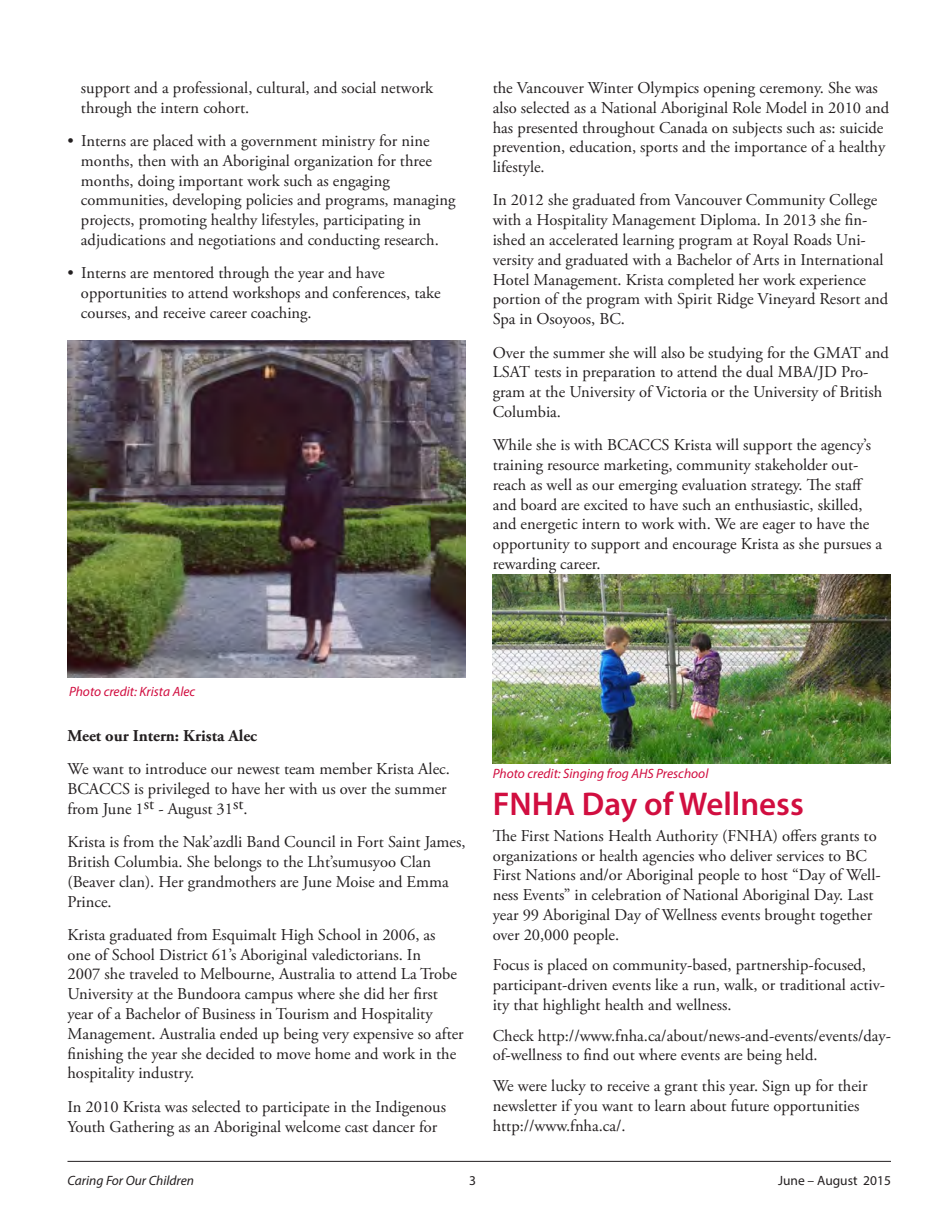
<style>
.page{position:relative;width:945px;height:1215px;background:#fff}
.page>*{position:absolute;margin:0;border:0;box-sizing:border-box;transform-origin:0 0}
.Heading_1{font:600 33px "Myriad Pro";color:#d10e40}
.Body_Text{font:16.5px/19.8px "Adobe Garamond Pro";color:#231f20}
.Body_Text-2{font:700 16.5px "Adobe Garamond Pro";color:#231f20}
.t1{font:italic 13.5px "Myriad Pro";color:#d10e40}
.t2{font:italic 13.5px "Myriad Pro";color:#231f20}
.t3{font:13.5px "Myriad Pro";color:#231f20}
</style>
<div class="page">
<hr style="left:68px;top:1161px;width:823px;height:1px;background:#231f20">
<img style="left:68px;top:340px;width:398px;height:338px">
<img style="left:493px;top:574px;width:398px;height:189px">
<p class="Body_Text" style="left:81px;top:78px;width:354px">support and a professional, cultural, and social network through the intern cohort.</p>
<p class="Body_Text" style="left:81px;top:132px;width:376px;text-indent:-13px">• Interns are placed with a government ministry for nine months, then with an Aboriginal organization for three months, doing important work such as engaging communities, developing policies and programs, managing projects, promoting healthy lifestyles, participating in adjudications and negotiations and conducting research.</p>
<p class="Body_Text" style="left:81px;top:264px;width:361px;text-indent:-13px">• Interns are mentored through the year and have opportunities to attend workshops and conferences, take courses, and receive career coaching.</p>
<p class="Body_Text" style="left:493px;top:78px;width:398px">the Vancouver Winter Olympics opening ceremony. She was also selected as a National Aboriginal Role Model in 2010 and has presented throughout Canada on subjects such as: suicide prevention, education, sports and the importance of a healthy lifestyle.</p>
<p class="Body_Text" style="left:493px;top:191px;width:397px">In 2012 she graduated from Vancouver Community College with a Hospitality Management Diploma. In 2013 she fin&shy;ished an accelerated learning program at Royal Roads Uni&shy;versity and graduated with a Bachelor of Arts in International Hotel Management. Krista completed her work experience portion of the program with Spirit Ridge Vineyard Resort and Spa in Osoyoos, BC.</p>
<p class="Body_Text" style="left:493px;top:343px;width:398px">Over the summer she will also be studying for the GMAT and LSAT tests in preparation to attend the dual MBA/JD Pro&shy;gram at the University of Victoria or the University of British Columbia.</p>
<p class="Body_Text" style="left:493px;top:436px;width:391px">While she is with BCACCS Krista will support the agency’s training resource marketing, community stakeholder out&shy;reach as well as our emerging evaluation strategy. The staff and board are excited to have such an enthusiastic, skilled, and energetic intern to work with. We are eager to have the opportunity to support and encourage Krista as she pursues a rewarding career.</p>
<p class="t1" style="left:69px;top:683px;width:128px">Photo credit: Krista Alec</p>
<p class="Body_Text-2" style="left:68px;top:726px;width:191px">Meet our Intern: Krista Alec</p>
<p class="Body_Text" style="left:68px;top:760px;width:384px">We want to introduce our newest team member Krista Alec.<br>BCACCS is privileged to have her with us over the summer from June 1st - August 31st.</p>
<p class="Body_Text" style="left:68px;top:833px;width:400px">Krista is from the Nak’azdli Band Council in Fort Saint James, British Columbia. She belongs to the Lht’sumusyoo Clan (Beaver clan). Her grandmothers are June Moise and Emma Prince.</p>
<p class="Body_Text" style="left:68px;top:925px;width:398px">Krista graduated from Esquimalt High School in 2006, as<br>one of School District 61’s Aboriginal valedictorians. In<br>2007 she traveled to Melbourne, Australia to attend La Trobe University at the Bundoora campus where she did her first year of a Bachelor of Business in Tourism and Hospitality Management. Australia ended up being very expensive so after finishing the year she decided to move home and work in the hospitality industry.</p>
<p class="Body_Text" style="left:68px;top:1097px;width:380px">In 2010 Krista was selected to participate in the Indigenous<br>Youth Gathering as an Aboriginal welcome cast dancer for</p>
<p class="t1" style="left:493px;top:765px;width:217px">Photo credit: Singing frog AHS Preschool</p>
<p class="Heading_1" style="left:493px;top:782px;width:313px">FNHA Day of Wellness</p>
<p class="Body_Text" style="left:493px;top:826px;width:389px">The First Nations Health Authority (FNHA) offers grants to organizations or health agencies who deliver services to BC First Nations and/or Aboriginal people to host “Day of Well&shy;ness Events” in celebration of National Aboriginal Day. Last year 99 Aboriginal Day of Wellness events brought together over 20,000 people.</p>
<p class="Body_Text" style="left:493px;top:956px;width:394px">Focus is placed on community-based, partnership-focused, participant-driven events like a run, walk, or traditional activ&shy;ity that highlight health and wellness.</p>
<p class="Body_Text" style="left:493px;top:1026px;width:400px">Check http://www.fnha.ca/about/news-and-events/events/day&shy;of-wellness to find out where events are being held.</p>
<p class="Body_Text" style="left:493px;top:1076px;width:376px">We were lucky to receive a grant this year. Sign up for their newsletter if you want to learn about future opportunities http://www.fnha.ca/.</p>
<p class="t2" style="left:68px;top:1172px;width:128px">Caring For Our Children</p>
<p class="t3" style="left:469px;top:1172px;width:8px">3</p>
<p class="t3" style="left:778px;top:1172px;width:114px">June – August 2015</p>
</div>
